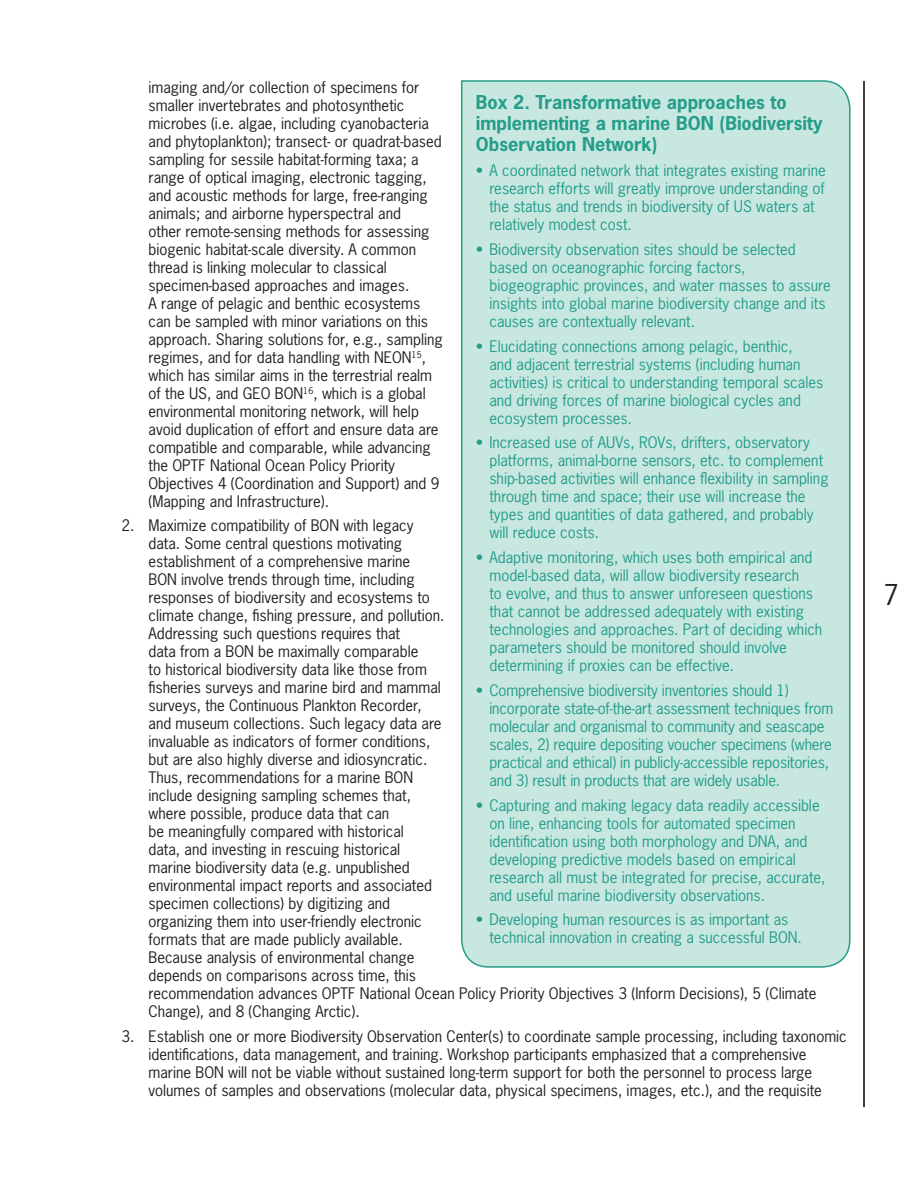
<style>
.page{position:relative;width:918px;height:1188px;background:#fff}
.page>*{position:absolute;margin:0;border:0;box-sizing:border-box;transform-origin:0 0}
.t1{font:27px "News Gothic Std";color:#231f20}
.t2{font:700 18px/21px "News Gothic Std";color:#249d89}
.Bullet{font:15px/18px "News Gothic Std";color:#231f20}
.t3{font:15px/18px "News Gothic Std";color:#249d89}
</style>
<div class="page">
<hr style="left:863px;top:81px;width:2px;height:1026px;background:#000">
<div style="left:460px;top:80px;width:391px;height:888px;background:#c8e7e1"></div>
<p class="Bullet" style="left:148px;top:78px;width:296px">imaging and/or collection of specimens for smaller invertebrates and photosynthetic microbes (i.e. algae, including cyanobacteria and phytoplankton); transect- or quadrat-based sampling for sessile habitat-forming taxa; a range of optical imaging, electronic tagging, and acoustic methods for large, free-ranging animals; and airborne hyperspectral and<br>other remote-sensing methods for assessing biogenic habitat-scale diversity. A common thread is linking molecular to classical specimen-based approaches and images.<br>A range of pelagic and benthic ecosystems can be sampled with minor variations on this approach. Sharing solutions for, e.g., sampling regimes, and for data handling with NEON<sup>15</sup>, which has similar aims in the terrestrial realm of the US, and GEO BON<sup>16</sup>, which is a global environmental monitoring network, will help avoid duplication of effort and ensure data are compatible and comparable, while advancing the OPTF National Ocean Policy Priority Objectives 4 (Coordination and Support) and 9 (Mapping and Infrastructure).</p>
<p class="Bullet" style="left:148px;top:517px;width:670px;text-indent:-27px">2. Maximize compatibility of BON with legacy<br>data. Some central questions motivating<br>establishment of a comprehensive marine<br>BON involve trends through time, including<br>responses of biodiversity and ecosystems to<br>climate change, fishing pressure, and pollution.<br>Addressing such questions requires that<br>data from a BON be maximally comparable<br>to historical biodiversity data like those from<br>fisheries surveys and marine bird and mammal<br>surveys, the Continuous Plankton Recorder,<br>and museum collections. Such legacy data are<br>invaluable as indicators of former conditions,<br>but are also highly diverse and idiosyncratic.<br>Thus, recommendations for a marine BON<br>include designing sampling schemes that,<br>where possible, produce data that can<br>be meaningfully compared with historical<br>data, and investing in rescuing historical<br>marine biodiversity data (e.g. unpublished<br>environmental impact reports and associated<br>specimen collections) by digitizing and<br>organizing them into user-friendly electronic<br>formats that are made publicly available.<br>Because analysis of environmental change<br>depends on comparisons across time, this<br>recommendation advances OPTF National Ocean Policy Priority Objectives 3 (Inform Decisions), 5 (Climate Change), and 8 (Changing Arctic).</p>
<p class="Bullet" style="left:148px;top:1027px;width:700px;text-indent:-27px">3. Establish one or more Biodiversity Observation Center(s) to coordinate sample processing, including taxonomic identifications, data management, and training. Workshop participants emphasized that a comprehensive marine BON will not be viable without sustained long-term support for both the personnel to process large volumes of samples and observations (molecular data, physical specimens, images, etc.), and the requisite</p>
<p class="t2" style="left:476px;top:92px;width:348px">Box 2. Transformative approaches to implementing a marine BON (Biodiversity<br>Observation Network)</p>
<p class="t3" style="left:489px;top:161px;width:338px;text-indent:-14px">• A coordinated network that integrates existing marine research efforts will greatly improve understanding of the status and trends in biodiversity of US waters at relatively modest cost.</p>
<p class="t3" style="left:489px;top:240px;width:343px;text-indent:-14px">• Biodiversity observation sites should be selected based on oceanographic forcing factors, biogeographic provinces, and water masses to assure insights into global marine biodiversity change and its causes are contextually relevant.</p>
<p class="t3" style="left:489px;top:337px;width:335px;text-indent:-14px">• Elucidating connections among pelagic, benthic,<br>and adjacent terrestrial systems (including human activities) is critical to understanding temporal scales and driving forces of marine biological cycles and ecosystem processes.</p>
<p class="t3" style="left:489px;top:433px;width:341px;text-indent:-14px">• Increased use of AUVs, ROVs, drifters, observatory platforms, animal-borne sensors, etc. to complement ship-based activities will enhance flexibility in sampling through time and space; their use will increase the types and quantities of data gathered, and probably will reduce costs.</p>
<p class="t3" style="left:489px;top:548px;width:334px;text-indent:-14px">• Adaptive monitoring, which uses both empirical and model-based data, will allow biodiversity research<br>to evolve, and thus to answer unforeseen questions that cannot be addressed adequately with existing technologies and approaches. Part of deciding which parameters should be monitored should involve determining if proxies can be effective.</p>
<p class="t3" style="left:489px;top:681px;width:345px;text-indent:-14px">• Comprehensive biodiversity inventories should 1) incorporate state-of-the-art assessment techniques from molecular and organismal to community and seascape scales, 2) require depositing voucher specimens (where practical and ethical) in publicly-accessible repositories, and 3) result in products that are widely usable.</p>
<p class="t3" style="left:489px;top:796px;width:338px;text-indent:-14px">• Capturing and making legacy data readily accessible on line, enhancing tools for automated specimen identification using both morphology and DNA, and developing predictive models based on empirical research all must be integrated for precise, accurate, and useful marine biodiversity observations.</p>
<p class="t3" style="left:489px;top:910px;width:314px;text-indent:-14px">• Developing human resources is as important as technical innovation in creating a successful BON.</p>
<h1 class="t1" style="left:883px;top:577px;width:17px">7</h1>
</div>
